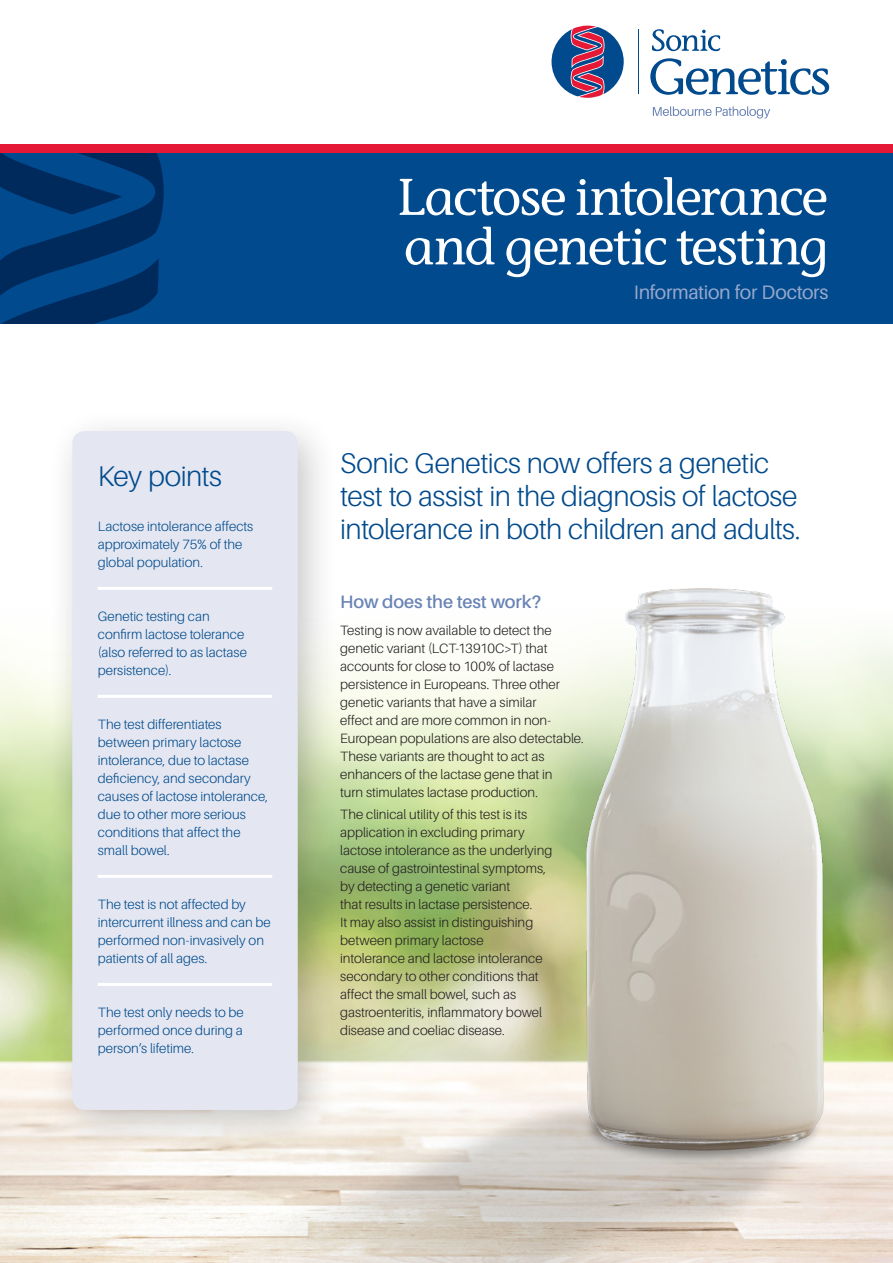
<style>
.page{position:relative;width:893px;height:1263px;background:#fff}
.page>*{position:absolute;margin:0;border:0;box-sizing:border-box;transform-origin:0 0}
.Main_Header{font:500 54px/49.5px "Stone Informal EF";letter-spacing:-.04em;color:#fff}
.Subheading{font:300 28.5px/33px "Aileron";letter-spacing:-.015em;color:#004a8d}
.t1{font:19.5px "Aileron";letter-spacing:-.015em;color:#97a7cc}
.Subheading-2{font:600 18px "Aileron";letter-spacing:-.005em;color:#6983b5}
.Main{font:300 13.5px/18px "Aileron";color:#231f20}
.Points{font:300 13.5px/18px "Aileron";color:#004a8d}
</style>
<div class="page">
<img style="left:0;top:637px;width:893px;height:626px">
<div style="left:0;top:153px;width:893px;height:170px;background:#004a8d"></div>
<div style="left:0;top:145px;width:893px;height:8px;background:#e51836"></div>
<svg style="left:0;top:153px;width:164px;height:170px"></svg>
<img style="left:72px;top:588px;width:791px;height:675px">
<svg style="left:606px;top:870px;width:81px;height:22px;background:#c2bcb3"></svg>
<div style="left:606px;top:892px;width:81px;height:114px;background:linear-gradient(to right,#c1bab1,#c1baaf)"></div>
<div style="left:47px;top:408px;width:293px;height:746px;background:#231f20;opacity:.25"></div>
<div style="left:72px;top:431px;width:226px;height:679px;background:#e4e7f1;border-radius:13px"></div>
<hr style="left:98px;top:587px;width:174px;height:3px;background:#fff">
<hr style="left:98px;top:695px;width:174px;height:3px;background:#fff">
<hr style="left:98px;top:875px;width:174px;height:3px;background:#fff">
<hr style="left:98px;top:983px;width:174px;height:3px;background:#fff">
<hr style="left:638px;top:29px;width:1px;height:65px;background:#004a8d">
<svg style="left:551px;top:26px;width:73px;height:72px"></svg>
<svg style="left:650px;top:58px;width:179px;height:37px"></svg>
<svg style="left:652px;top:29px;width:68px;height:22px"></svg>
<svg style="left:653px;top:106px;width:117px;height:13px"></svg>
<p class="Subheading" style="left:98px;top:460px;width:126px">Key points</p>
<p class="Points" style="left:98px;top:517px;width:157px">Lactose intolerance affects approximately 75% of the global population.</p>
<p class="Points" style="left:98px;top:607px;width:151px">Genetic testing can confirm lactose tolerance (also referred to as lactase persistence).</p>
<p class="Points" style="left:98px;top:715px;width:172px">The test differentiates between primary lactose intolerance, due to lactase deficiency, and secondary causes of lactose intolerance, due to other more serious conditions that affect the small bowel.</p>
<p class="Points" style="left:98px;top:895px;width:174px">The test is not affected by intercurrent illness and can be performed non-invasively on patients of all ages.</p>
<p class="Points" style="left:98px;top:1003px;width:148px;text-align:justify">The test only needs to be performed once during a person’s lifetime.</p>
<p class="Main_Header" style="left:397px;top:172px;width:433px">Lactose intolerance and genetic testing</p>
<p class="t1" style="left:634px;top:282px;width:196px">Information for Doctors</p>
<p class="Subheading" style="left:340px;top:446px;width:462px">Sonic Genetics now offers a genetic test to assist in the diagnosis of lactose intolerance in both children and adults.</p>
<p class="Subheading-2" style="left:340px;top:592px;width:203px">How does the test work?</p>
<p class="Main" style="left:340px;top:621px;width:245px">Testing is now available to detect the genetic variant (LCT-13910C&gt;T) that accounts for close to 100% of lactase persistence in Europeans. Three other genetic variants that have a similar<br>effect and are more common in non-European populations are also detectable.<br>These variants are thought to act as enhancers of the lactase gene that in<br>turn stimulates lactase production.</p>
<p class="Main" style="left:340px;top:806px;width:214px">The clinical utility of this test is its application in excluding primary lactose intolerance as the underlying cause of gastrointestinal symptoms, by detecting a genetic variant<br>that results in lactase persistence.<br>It may also assist in distinguishing between primary lactose<br>intolerance and lactose intolerance secondary to other conditions that affect the small bowel, such as gastroenteritis, inflammatory bowel disease and coeliac disease.</p>
</div>
